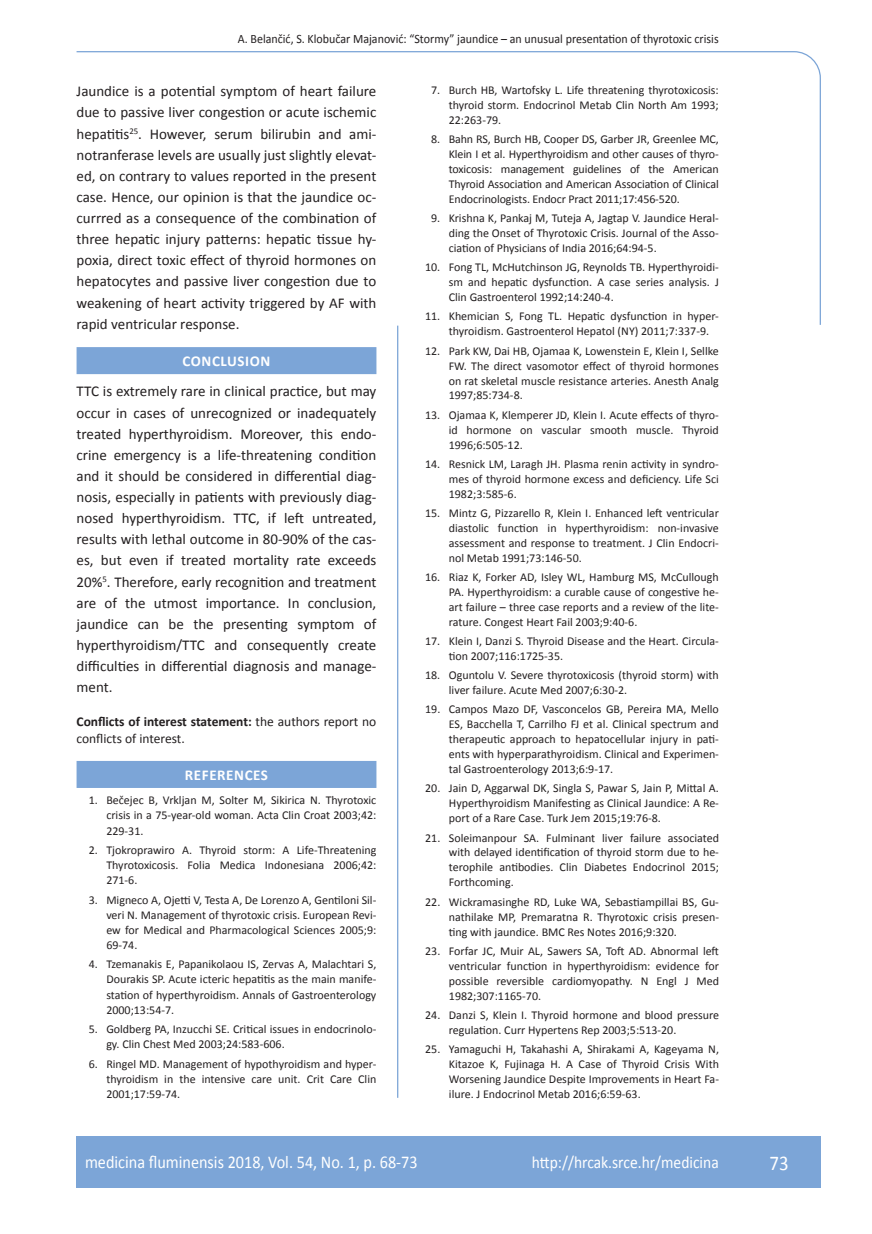
<style>
.page{position:relative;width:872px;height:1234px;background:#fff}
.page>*{position:absolute;margin:0;border:0;box-sizing:border-box;transform-origin:0 0}
.t1{font:21px "Calibri";color:#fff;scale:.9 1}
.t2{font:18px "Calibri";color:#fff;scale:.9 1}
.t3{font:17.25px "Calibri";color:#fff;scale:.9 1}
.t4{font:15px/21.1px "Calibri";color:#231f20;text-align:justify}
.t5{font:700 15px "Calibri";letter-spacing:.04em;color:#fff}
.t6{font:13.5px/16.6px "Calibri";color:#231f20}
.t7{font:12.75px "Calibri";color:#231f20;scale:.94 1}
.t8{font:12px/15px "Calibri";color:#231f20;text-align:justify}
.s1{font-weight:700}
</style>
<div class="page">
<svg style="left:76px;top:51px;width:745px;height:275px"></svg>
<hr style="left:397px;top:325px;width:1px;height:772px;background:#7ca5d7">
<div style="left:77px;top:1135px;width:744px;height:51px;background:#7ca5d7"></div>
<div style="left:77px;top:347px;width:299px;height:27px;background:#7ca5d7"></div>
<div style="left:77px;top:760px;width:299px;height:27px;background:#7ca5d7"></div>
<p class="t7" style="left:238px;top:30px;width:513px">A. Belančić, S. Klobučar Majanović: “Stormy” jaundice – an unusual presentation of thyrotoxic crisis</p>
<p class="t4" style="left:77px;top:80px;width:301px">Jaundice is a potential symptom of heart failure due to passive liver congestion or acute ischemic hepatitis<sup>25</sup>. However, serum bilirubin and ami&shy;notranferase levels are usually just slightly elevat&shy;ed, on contrary to values reported in the present case. Hence, our opinion is that the jaundice oc&shy;currred as a consequence of the combination of three hepatic injury patterns: hepatic tissue hy&shy;poxia, direct toxic effect of thyroid hormones on hepatocytes and passive liver congestion due to weakening of heart activity triggered by AF with rapid ventricular response.</p>
<p class="t5" style="left:182px;top:351px;width:89px">CONCLUSION</p>
<p class="t4" style="left:77px;top:380px;width:301px">TTC is extremely rare in clinical practice, but may occur in cases of unrecognized or inadequately treated hyperthyroidism. Moreover, this endo&shy;crine emergency is a life-threatening condition and it should be considered in differential diag&shy;nosis, especially in patients with previously diag&shy;nosed hyperthyroidism. TTC, if left untreated, results with lethal outcome in 80-90% of the cas&shy;es, but even if treated mortality rate exceeds 20%<sup>5</sup>. Therefore, early recognition and treatment are of the utmost importance. In conclusion, jaundice can be the presenting symptom of hyperthyroidism/TTC and consequently create difficulties in differential diagnosis and manage&shy;ment.</p>
<p class="t6" style="left:77px;top:712px;width:301px"><span class="s1">Conflicts of interest statement:</span> the authors report no conflicts of interest.</p>
<p class="t5" style="left:185px;top:765px;width:34px">References</p>
<p class="t8" style="left:106px;top:792px;width:271px;text-indent:-18px">1. Bečejec B, Vrkljan M, Solter M, Sikirica N. Thyrotoxic crisis in a 75-year-old woman. Acta Clin Croat 2003;42:<br>229-31.</p>
<p class="t8" style="left:106px;top:841px;width:272px;text-indent:-18px">2. Tjokroprawiro A. Thyroid storm: A Life-Threatening Thyrotoxicosis. Folia Medica Indonesiana 2006;42:<br>271-6.</p>
<p class="t8" style="left:106px;top:891px;width:272px;text-indent:-18px">3. Migneco A, Ojetti V, Testa A, De Lorenzo A, Gentiloni Sil&shy;veri N. Management of thyrotoxic crisis. European Revi&shy;ew for Medical and Pharmacological Sciences 2005;9:<br>69-74.</p>
<p class="t8" style="left:106px;top:955px;width:271px;text-indent:-18px">4. Tzemanakis E, Papanikolaou IS, Zervas A, Malachtari S, Dourakis SP. Acute icteric hepatitis as the main manife&shy;station of hyperthyroidism. Annals of Gastroenterology 2000;13:54-7.</p>
<p class="t8" style="left:106px;top:1020px;width:271px;text-indent:-18px">5. Goldberg PA, Inzucchi SE. Critical issues in endocrinolo&shy;gy. Clin Chest Med 2003;24:583-606.</p>
<p class="t8" style="left:106px;top:1055px;width:271px;text-indent:-18px">6. Ringel MD. Management of hypothyroidism and hyper&shy;thyroidism in the intensive care unit. Crit Care Clin 2001;17:59-74.</p>
<p class="t8" style="left:449px;top:82px;width:272px;text-indent:-18px">7. Burch HB, Wartofsky L. Life threatening thyrotoxicosis: thyroid storm. Endocrinol Metab Clin North Am 1993; 22:263-79.</p>
<p class="t8" style="left:449px;top:131px;width:271px;text-indent:-18px">8. Bahn RS, Burch HB, Cooper DS, Garber JR, Greenlee MC, Klein I et al. Hyperthyroidism and other causes of thyro&shy;toxicosis: management guidelines of the American Thyroid Association and American Association of Clinical Endocrinologists. Endocr Pract 2011;17:456-520.</p>
<p class="t8" style="left:449px;top:210px;width:271px;text-indent:-18px">9. Krishna K, Pankaj M, Tuteja A, Jagtap V. Jaundice Heral&shy;ding the Onset of Thyrotoxic Crisis. Journal of the Asso&shy;ciation of Physicians of India 2016;64:94-5.</p>
<p class="t8" style="left:449px;top:259px;width:271px;text-indent:-24px">10. Fong TL, McHutchinson JG, Reynolds TB. Hyperthyroidi&shy;sm and hepatic dysfunction. A case series analysis. J Clin Gastroenterol 1992;14:240-4.</p>
<p class="t8" style="left:449px;top:308px;width:271px;text-indent:-24px">11. Khemician S, Fong TL. Hepatic dysfunction in hyper&shy;thyroidism. Gastroenterol Hepatol (NY) 2011;7:337-9.</p>
<p class="t8" style="left:449px;top:342px;width:271px;text-indent:-24px">12. Park KW, Dai HB, Ojamaa K, Lowenstein E, Klein I, Sellke FW. The direct vasomotor effect of thyroid hormones on rat skeletal muscle resistance arteries. Anesth Analg 1997;85:734-8.</p>
<p class="t8" style="left:449px;top:406px;width:271px;text-indent:-24px">13. Ojamaa K, Klemperer JD, Klein I. Acute effects of thyro&shy;id hormone on vascular smooth muscle. Thyroid 1996;6:505-12.</p>
<p class="t8" style="left:449px;top:455px;width:271px;text-indent:-24px">14. Resnick LM, Laragh JH. Plasma renin activity in syndro&shy;mes of thyroid hormone excess and deficiency. Life Sci 1982;3:585-6.</p>
<p class="t8" style="left:449px;top:504px;width:271px;text-indent:-24px">15. Mintz G, Pizzarello R, Klein I. Enhanced left ventricular diastolic function in hyperthyroidism: non-invasive assessment and response to treatment. J Clin Endocri&shy;nol Metab 1991;73:146-50.</p>
<p class="t8" style="left:449px;top:569px;width:271px;text-indent:-24px">16. Riaz K, Forker AD, Isley WL, Hamburg MS, McCullough PA. Hyperthyroidism: a curable cause of congestive he&shy;art failure – three case reports and a review of the lite&shy;rature. Congest Heart Fail 2003;9:40-6.</p>
<p class="t8" style="left:449px;top:633px;width:271px;text-indent:-24px">17. Klein I, Danzi S. Thyroid Disease and the Heart. Circula&shy;tion 2007;116:1725-35.</p>
<p class="t8" style="left:449px;top:667px;width:271px;text-indent:-24px">18. Oguntolu V. Severe thyrotoxicosis (thyroid storm) with liver failure. Acute Med 2007;6:30-2.</p>
<p class="t8" style="left:449px;top:701px;width:272px;text-indent:-24px">19. Campos Mazo DF, Vasconcelos GB, Pereira MA, Mello ES, Bacchella T, Carrilho FJ et al. Clinical spectrum and therapeutic approach to hepatocellular injury in pati&shy;ents with hyperparathyroidism. Clinical and Experimen&shy;tal Gastroenterology 2013;6:9-17.</p>
<p class="t8" style="left:449px;top:780px;width:271px;text-indent:-24px">20. Jain D, Aggarwal DK, Singla S, Pawar S, Jain P, Mittal A.<br>Hyperthyroidism Manifesting as Clinical Jaundice: A Re&shy;port of a Rare Case. Turk Jem 2015;19:76-8.</p>
<p class="t8" style="left:449px;top:829px;width:271px;text-indent:-24px">21. Soleimanpour SA. Fulminant liver failure associated with delayed identification of thyroid storm due to he&shy;terophile antibodies. Clin Diabetes Endocrinol 2015; Forthcoming.</p>
<p class="t8" style="left:449px;top:893px;width:272px;text-indent:-24px">22. Wickramasinghe RD, Luke WA, Sebastiampillai BS, Gu&shy;nathilake MP, Premaratna R. Thyrotoxic crisis presen&shy;ting with jaundice. BMC Res Notes 2016;9:320.</p>
<p class="t8" style="left:449px;top:942px;width:272px;text-indent:-24px">23. Forfar JC, Muir AL, Sawers SA, Toft AD. Abnormal left ventricular function in hyperthyroidism: evidence for possible reversible cardiomyopathy. N Engl J Med 1982;307:1165-70.</p>
<p class="t8" style="left:449px;top:1006px;width:272px;text-indent:-24px">24. Danzi S, Klein I. Thyroid hormone and blood pressure regulation. Curr Hypertens Rep 2003;5:513-20.</p>
<p class="t8" style="left:449px;top:1040px;width:272px;text-indent:-24px">25. Yamaguchi H, Takahashi A, Shirakami A, Kageyama N, Kitazoe K, Fujinaga H. A Case of Thyroid Crisis With Worsening Jaundice Despite Improvements in Heart Fa&shy;ilure. J Endocrinol Metab 2016;6:59-63.</p>
<h2 class="t2" style="left:85px;top:1150px;width:371px">medicina fluminensis 2018, Vol. 54, No. 1, p. 68-73</h2>
<h3 class="t3" style="left:532px;top:1151px;width:209px">http://hrcak.srce.hr/medicina</h3>
<h1 class="t1" style="left:769px;top:1149px;width:23px">73</h1>
</div>
